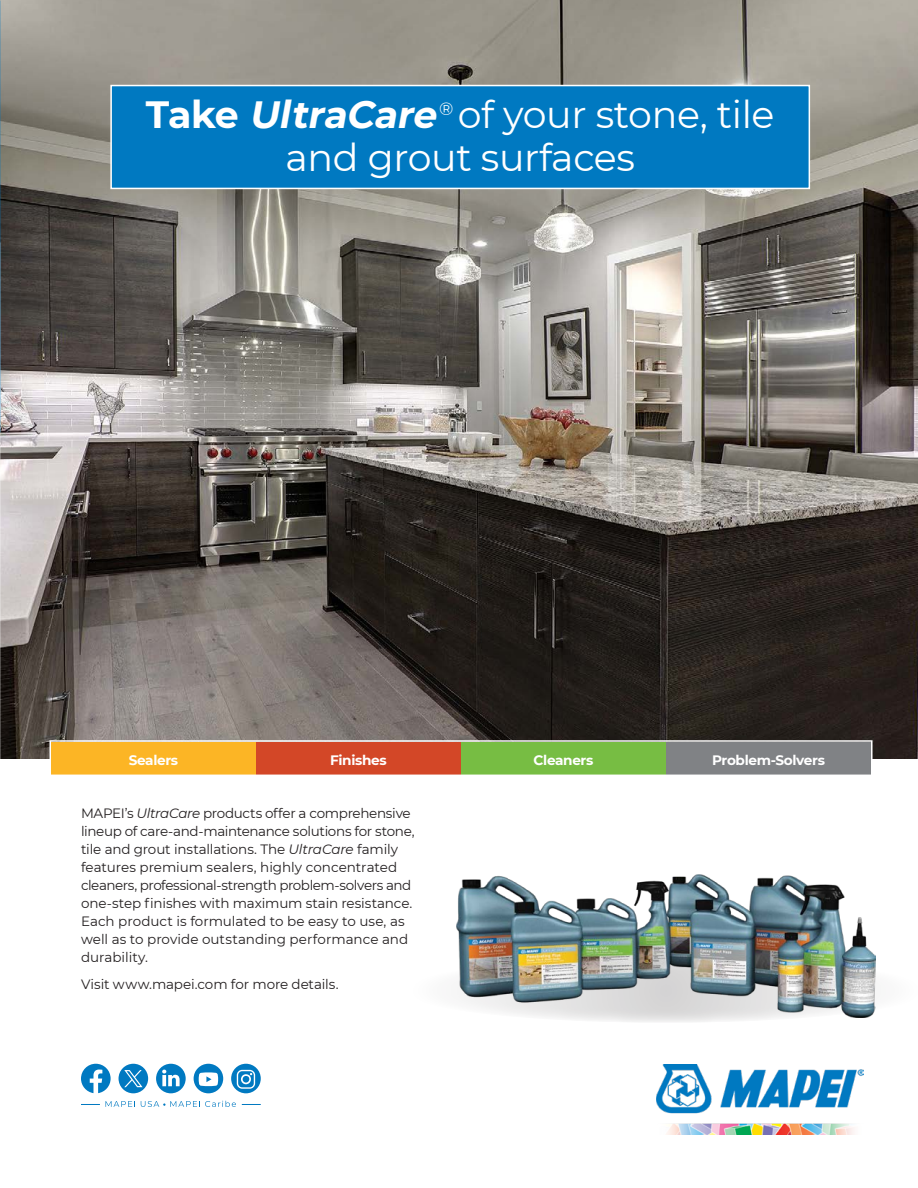
<style>
.page{position:relative;width:918px;height:1188px;background:#fff}
.page>*{position:absolute;margin:0;border:0;box-sizing:border-box;transform-origin:0 0}
.t1{font:37.95px/42.5px "Montserrat";letter-spacing:-.01em;color:#fff;text-align:center}
.t2{font:700 13.65px "Montserrat";letter-spacing:-.025em;color:#fff}
.t3{font:13.5px/18px "Montserrat";letter-spacing:-.01em;color:#231f20}
.s1{font-weight:700}
.s2{font-weight:700;font-style:italic}
.s3{font-style:italic}
</style>
<div class="page">
<img style="left:1px;top:0;width:917px;height:758px">
<div style="left:110px;top:85px;width:700px;height:104px;background:#0079c1;border:2px solid #fff"></div>
<div style="left:51px;top:742px;width:205px;height:33px;background:#fcb525"></div>
<div style="left:256px;top:742px;width:205px;height:33px;background:#d34727"></div>
<div style="left:461px;top:742px;width:205px;height:33px;background:#77bd43"></div>
<div style="left:666px;top:742px;width:205px;height:33px;background:#808285"></div>
<div style="left:49px;top:740px;width:824px;height:36px;border:2px solid #fff"></div>
<svg style="left:557px;top:958px;width:319px;height:64px"></svg>
<img style="left:456px;top:875px;width:419px;height:142px">
<img style="left:657px;top:1065px;width:207px;height:70px">
<svg style="left:81px;top:1064px;width:30px;height:29px"></svg>
<svg style="left:156px;top:1064px;width:30px;height:29px"></svg>
<svg style="left:231px;top:1064px;width:30px;height:29px"></svg>
<svg style="left:194px;top:1064px;width:29px;height:29px"></svg>
<svg style="left:119px;top:1064px;width:29px;height:29px"></svg>
<svg style="left:106px;top:1101px;width:29px;height:6px"></svg>
<svg style="left:141px;top:1101px;width:95px;height:6px"></svg>
<svg style="left:81px;top:1104px;width:19px;height:1px"></svg>
<svg style="left:242px;top:1104px;width:19px;height:1px"></svg>
<img style="left:0;top:480px;width:1px;height:95px">
<img style="left:0;top:420px;width:1px;height:60px">
<svg style="left:0;top:575px;width:1px;height:14px"></svg>
<hr style="left:0;top:589px;width:1px;height:31px;background:#dad6d4">
<svg style="left:0;top:620px;width:1px;height:173px"></svg>
<img style="left:0;top:0;width:1px;height:433px">
<h1 class="t1" style="left:146px;top:92px;width:630px"><span class="s1">Take</span> <span class="s2">UltraCare</span><sup>®</sup> of your stone, tile and grout surfaces</h1>
<p class="t2" style="left:129px;top:750px;width:51px">Sealers</p>
<p class="t2" style="left:330px;top:750px;width:58px">Finishes</p>
<p class="t2" style="left:534px;top:750px;width:61px">Cleaners</p>
<p class="t2" style="left:712px;top:750px;width:114px">Problem-Solvers</p>
<p class="t3" style="left:81px;top:804px;width:335px">MAPEI’s <span class="s3">UltraCare</span> products offer a comprehensive lineup of care-and-maintenance solutions for stone, tile and grout installations. The <span class="s3">UltraCare</span> family features premium sealers, highly concentrated cleaners, professional-strength problem-solvers and one-step finishes with maximum stain resistance.<br>Each product is formulated to be easy to use, as well as to provide outstanding performance and durability.</p>
<p class="t3" style="left:81px;top:975px;width:259px">Visit www.mapei.com for more details.</p>
</div>
